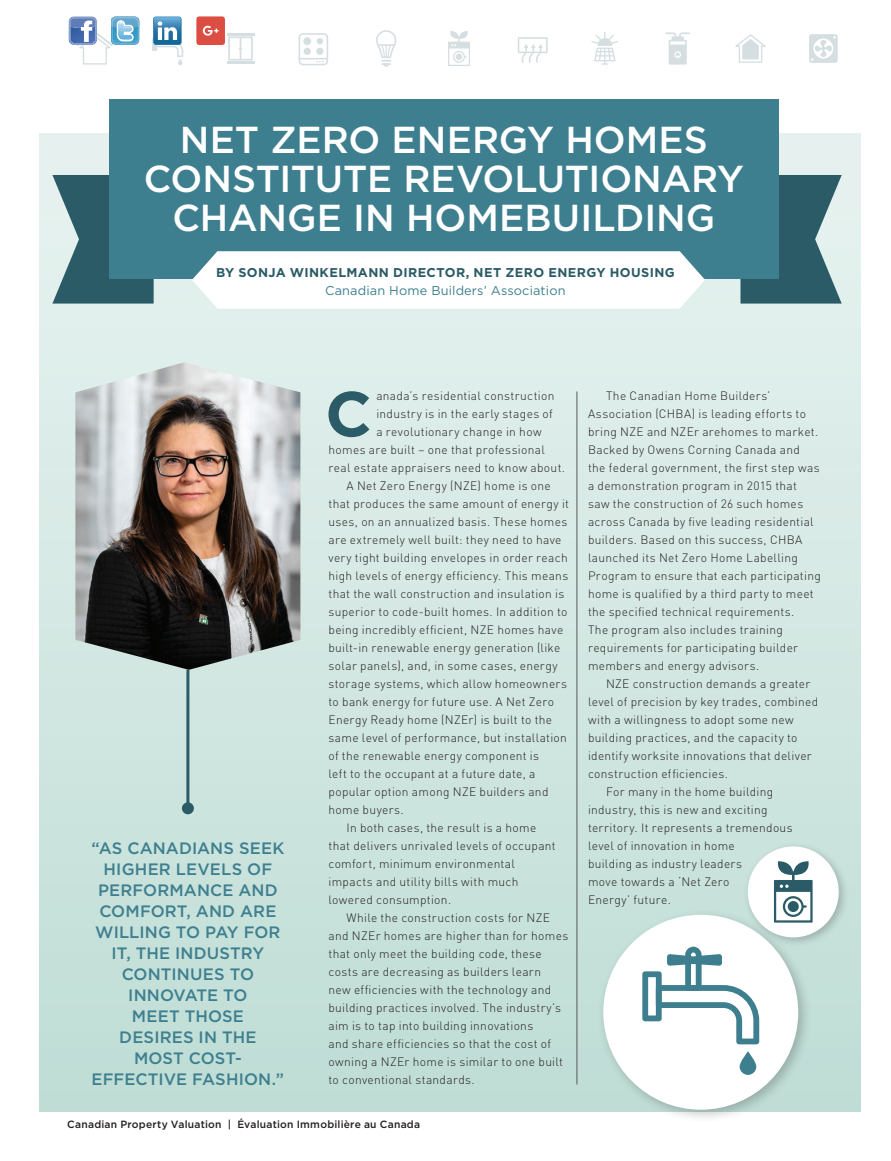
<style>
.page{position:relative;width:891px;height:1161px;background:#fff}
.page>*{position:absolute;margin:0;border:0;box-sizing:border-box;transform-origin:0 0}
.BT1_2018{font:700 63.45px "Gotham";color:#2b5b66}
.t1{font:500 37.5px/39px "Gotham";color:#fff;text-align:center}
.t2{font:500 16.5px/21px "Gotham";letter-spacing:.01em;color:#3e7f8f;text-align:center}
.ByLine_2018{font:700 12.75px/18px "Gotham";letter-spacing:.03em;color:#2b5b66;text-align:center}
.BT_2018{font:300 12px/18px "DIN";letter-spacing:.025em;color:#231f20}
.BT1_2018-2{font:300 12px "DIN";letter-spacing:.025em;color:#231f20}
.t3{font:500 10.5px "Gotham";letter-spacing:.025em;color:#231f20}
.s1{font-weight:400;color:#3e7f8f}
</style>
<div class="page">
<div style="left:39px;top:133px;width:822px;height:978px;background:linear-gradient(to bottom,#e9f3f1,#bfddd5)"></div>
<svg style="left:52px;top:175px;width:102px;height:129px;background:#527b83"></svg>
<svg style="left:740px;top:175px;width:102px;height:129px;background:#4e7880"></svg>
<div style="left:109px;top:100px;width:669px;height:179px;background:#3e7f8f"></div>
<svg style="left:192px;top:251px;width:513px;height:58px"></svg>
<img style="left:75px;top:362px;width:225px;height:308px">
<hr style="left:186px;top:670px;width:3px;height:138px;background:#2b5b66">
<div style="left:182px;top:802px;width:12px;height:12px;background:#2b5b66;border-radius:50%"></div>
<svg style="left:228px;top:36px;width:25px;height:25px"></svg>
<hr style="left:227px;top:33px;width:27px;height:2px;background:#2b5b66">
<hr style="left:227px;top:62px;width:27px;height:2px;background:#2b5b66">
<svg style="left:518px;top:37px;width:30px;height:26px"></svg>
<svg style="left:299px;top:33px;width:29px;height:32px"></svg>
<svg style="left:735px;top:34px;width:31px;height:29px"></svg>
<svg style="left:376px;top:30px;width:20px;height:37px"></svg>
<svg style="left:448px;top:31px;width:22px;height:35px"></svg>
<svg style="left:666px;top:32px;width:24px;height:33px"></svg>
<svg style="left:809px;top:34px;width:29px;height:29px"></svg>
<svg style="left:591px;top:32px;width:27px;height:33px"></svg>
<hr style="left:577px;top:392px;width:1px;height:692px;background:#57585a">
<div style="left:597px;top:908px;width:215px;height:215px;background:#231f20;opacity:.25"></div>
<div style="left:603px;top:915px;width:195px;height:195px;background:#fff;border-radius:50%"></div>
<svg style="left:642px;top:947px;width:117px;height:97px"></svg>
<svg style="left:740px;top:1051px;width:16px;height:24px"></svg>
<div style="left:742px;top:841px;width:108px;height:108px;background:#231f20;opacity:.25"></div>
<div style="left:748px;top:846px;width:91px;height:91px;background:#fff;border-radius:50%"></div>
<svg style="left:774px;top:861px;width:39px;height:62px"></svg>
<svg style="left:69px;top:16px;width:28px;height:29px"></svg>
<svg style="left:69px;top:17px;width:70px;height:48px"></svg>
<svg style="left:152px;top:16px;width:31px;height:49px"></svg>
<div style="left:196px;top:16px;width:29px;height:29px;background:#dc4e41;border-radius:3px"></div>
<svg style="left:203px;top:26px;width:16px;height:10px"></svg>
<p class="t1" style="left:144px;top:119px;width:602px">NET ZERO ENERGY HOMES<br>CONSTITUTE REVOLUTIONARY<br>CHANGE IN HOMEBUILDING</p>
<p class="ByLine_2018" style="left:216px;top:264px;width:460px">BY SONJA WINKELMANN DIRECTOR, NET ZERO ENERGY HOUSING<br><span class="s1">Canadian Home Builders’ Association</span></p>
<p class="BT1_2018" style="left:325px;top:377px;width:48px">C</p>
<p class="BT1_2018-2" style="left:376px;top:389px;width:180px">anada’s residential construction</p>
<p class="BT1_2018-2" style="left:376px;top:407px;width:178px">industry is in the early stages of</p>
<p class="BT1_2018-2" style="left:376px;top:425px;width:167px">a revolutionary change in how</p>
<p class="BT1_2018-2" style="left:328px;top:443px;width:218px">homes are built – one that professional</p>
<p class="BT1_2018-2" style="left:328px;top:461px;width:238px">real estate appraisers need to know about.</p>
<p class="BT_2018" style="left:328px;top:477px;width:242px;text-indent:18px">A Net Zero Energy (NZE) home is one that produces the same amount of energy it uses, on an annualized basis. These homes are extremely well built: they need to have very tight building envelopes in order reach high levels of energy efficiency. This means that the wall construction and insulation is superior to code-built homes. In addition to being incredibly efficient, NZE homes have built-in renewable energy generation (like solar panels), and, in some cases, energy storage systems, which allow homeowners to bank energy for future use. A Net Zero Energy Ready home (NZEr) is built to the same level of performance, but installation of the renewable energy component is<br>left to the occupant at a future date, a popular option among NZE builders and home buyers.</p>
<p class="BT_2018" style="left:328px;top:819px;width:229px;text-indent:18px">In both cases, the result is a home that delivers unrivaled levels of occupant comfort, minimum environmental impacts and utility bills with much lowered consumption.</p>
<p class="BT_2018" style="left:328px;top:909px;width:241px;text-indent:18px">While the construction costs for NZE and NZEr homes are higher than for homes that only meet the building code, these costs are decreasing as builders learn<br>new efficiencies with the technology and building practices involved. The industry’s aim is to tap into building innovations<br>and share efficiencies so that the cost of owning a NZEr home is similar to one built to conventional standards.</p>
<p class="t2" style="left:92px;top:837px;width:194px">“AS CANADIANS SEEK<br>HIGHER LEVELS OF<br>PERFORMANCE AND<br>COMFORT, AND ARE<br>WILLING TO PAY FOR<br>IT, THE INDUSTRY<br>CONTINUES TO<br>INNOVATE TO<br>MEET THOSE<br>DESIRES IN THE<br>MOST COST-<br>EFFECTIVE FASHION.”</p>
<p class="t3" style="left:67px;top:1118px;width:355px">Canadian Property Valuation | Évaluation Immobilière au Canada</p>
<p class="BT_2018" style="left:588px;top:387px;width:234px;text-indent:18px">The Canadian Home Builders’ Association (CHBA) is leading efforts to bring NZE and NZEr arehomes to market.<br>Backed by Owens Corning Canada and<br>the federal government, the first step was a demonstration program in 2015 that saw the construction of 26 such homes across Canada by five leading residential builders. Based on this success, CHBA launched its Net Zero Home Labelling Program to ensure that each participating home is qualified by a third party to meet the specified technical requirements.<br>The program also includes training requirements for participating builder members and energy advisors.</p>
<p class="BT_2018" style="left:588px;top:675px;width:232px;text-indent:18px">NZE construction demands a greater level of precision by key trades, combined with a willingness to adopt some new building practices, and the capacity to identify worksite innovations that deliver construction efficiencies.</p>
<p class="BT_2018" style="left:588px;top:783px;width:206px;text-indent:18px">For many in the home building industry, this is new and exciting territory. It represents a tremendous level of innovation in home<br>building as industry leaders<br>move towards a ‘Net Zero<br>Energy’ future.</p>
</div>
